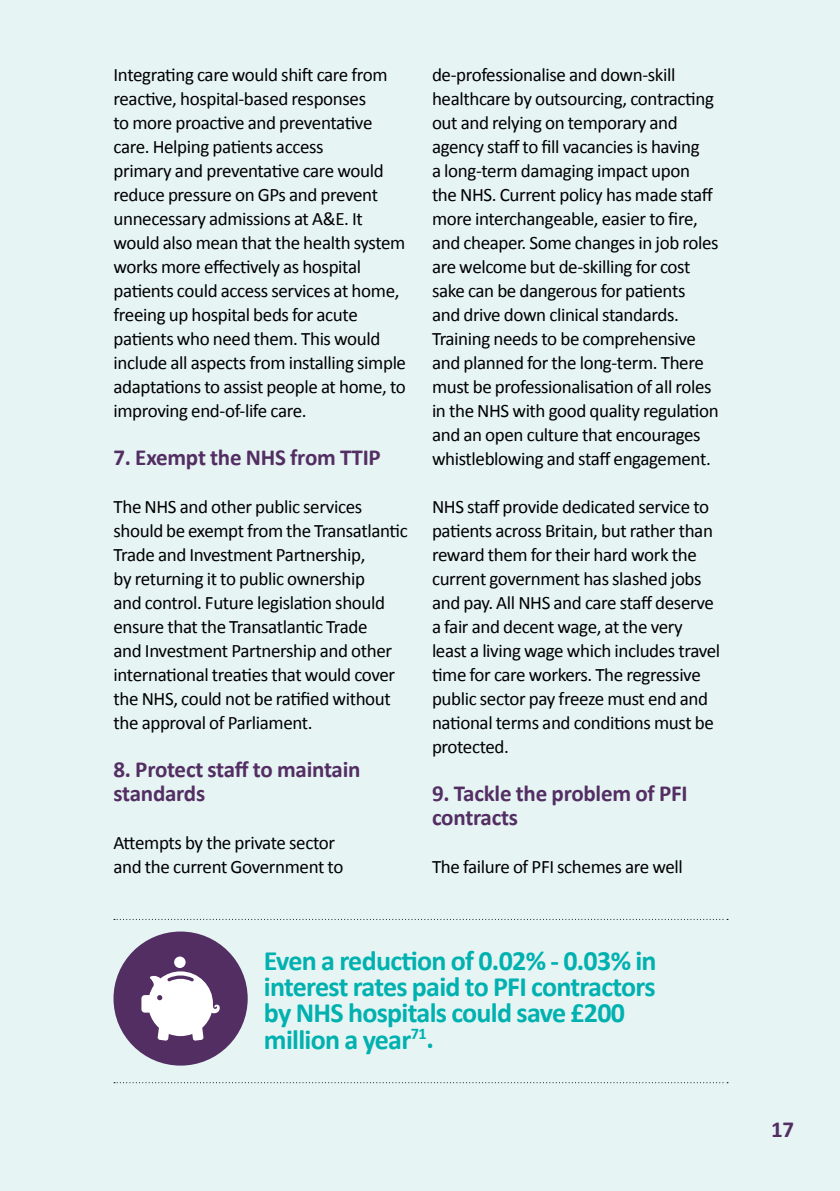
<style>
.page{position:relative;width:840px;height:1191px;background:#fff}
.page>*{position:absolute;margin:0;border:0;box-sizing:border-box;transform-origin:0 0}
.t1{font:700 28px/26px "Calibri";letter-spacing:-.025em;color:#00b1b0}
.t2{font:700 23px/24px "Calibri";letter-spacing:-.01em;color:#532e63}
.t3{font:19px/24px "Calibri";letter-spacing:-.02em;color:#000}
</style>
<div class="page">
<div style="left:0;top:0;width:839px;height:1191px;background:#e6f4f3"></div>
<svg style="left:114px;top:919px;width:613px;height:1px"></svg>
<svg style="left:114px;top:1082px;width:613px;height:1px"></svg>
<div style="left:113px;top:931px;width:134px;height:134px;background:#532e63;border-radius:50%"></div>
<svg style="left:141px;top:971px;width:79px;height:69px"></svg>
<div style="left:174px;top:956px;width:11px;height:12px;background:#fff;border-radius:50%"></div>
<p class="t3" style="left:113px;top:62px;width:294px">Integrating care would shift care from reactive, hospital-based responses<br>to more proactive and preventative care. Helping patients access<br>primary and preventative care would reduce pressure on GPs and prevent unnecessary admissions at A&amp;E. It would also mean that the health system works more effectively as hospital patients could access services at home, freeing up hospital beds for acute patients who need them. This would include all aspects from installing simple adaptations to assist people at home, to improving end-of-life care.</p>
<p class="t2" style="left:113px;top:445px;width:269px">7. Exempt the NHS from TTIP</p>
<p class="t3" style="left:113px;top:494px;width:296px">The NHS and other public services should be exempt from the Transatlantic Trade and Investment Partnership,<br>by returning it to public ownership<br>and control. Future legislation should ensure that the Transatlantic Trade<br>and Investment Partnership and other international treaties that would cover the NHS, could not be ratified without the approval of Parliament.</p>
<p class="t2" style="left:113px;top:757px;width:248px">8. Protect staff to maintain standards</p>
<p class="t3" style="left:113px;top:830px;width:231px">Attempts by the private sector and the current Government to</p>
<p class="t3" style="left:432px;top:62px;width:288px">de-professionalise and down-skill healthcare by outsourcing, contracting out and relying on temporary and agency staff to fill vacancies is having<br>a long-term damaging impact upon the NHS. Current policy has made staff more interchangeable, easier to fire, and cheaper. Some changes in job roles are welcome but de-skilling for cost sake can be dangerous for patients<br>and drive down clinical standards.<br>Training needs to be comprehensive and planned for the long-term. There must be professionalisation of all roles in the NHS with good quality regulation and an open culture that encourages whistleblowing and staff engagement.</p>
<p class="t3" style="left:432px;top:494px;width:289px">NHS staff provide dedicated service to patients across Britain, but rather than reward them for their hard work the current government has slashed jobs and pay. All NHS and care staff deserve a fair and decent wage, at the very least a living wage which includes travel time for care workers. The regressive public sector pay freeze must end and national terms and conditions must be protected.</p>
<p class="t2" style="left:432px;top:781px;width:257px">9. Tackle the problem of PFI contracts</p>
<p class="t3" style="left:432px;top:854px;width:252px">The failure of PFI schemes are well</p>
<h1 class="t1" style="left:264px;top:948px;width:394px">Even a reduction of 0.02% - 0.03% in interest rates paid to PFI contractors by NHS hospitals could save £200 million a year<sup>71</sup>.</h1>
<p class="t2" style="left:770px;top:1117px;width:25px">17</p>
</div>
